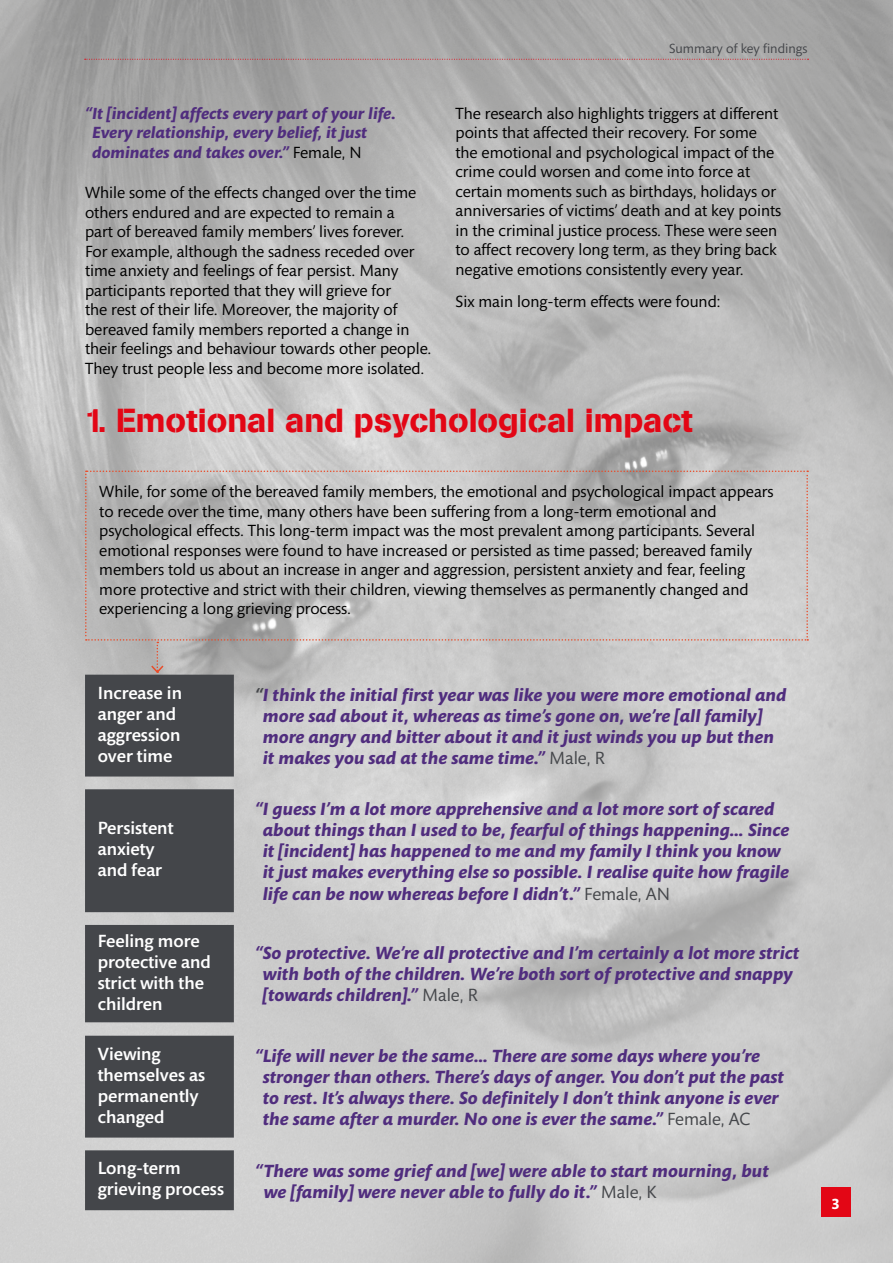
<style>
.page{position:relative;width:893px;height:1263px;background:#fff}
.page>*{position:absolute;margin:0;border:0;box-sizing:border-box;transform-origin:0 0}
.t1{font:33px "AG Book Pro Stencil";color:#e30615}
.t2{font:italic 700 18px/21px "Mundo Sans";color:#502d7e}
.t3{font:500 18px/21px "Mundo Sans Std";color:#fff}
.t4{font:16.5px/19.5px "Mundo Sans";color:#000}
.t5{font:italic 700 16.5px/19.5px "Mundo Sans";color:#502d7e}
.t6{font:700 15px "Mundo Sans";color:#fff}
.t7{font:13.5px "Mundo Sans";color:#44464a}
.s1{font-weight:400;font-style:normal;color:#000}
.s2{color:#44464a}
.s3{font-weight:400;font-style:normal;color:#44464a}
</style>
<div class="page">
<img style="left:0;top:0;width:893px;height:1263px">
<svg style="left:85px;top:59px;width:723px;height:1px"></svg>
<div style="left:821px;top:1187px;width:29px;height:30px;background:#e30615"></div>
<svg style="left:85px;top:675px;width:149px;height:535px;fill:#44464a"></svg>
<svg style="left:85px;top:470px;width:723px;height:204px"></svg>
<p class="t5" style="left:92px;top:104px;width:305px;text-indent:-7px">“It [incident] affects every part of your life.<br>Every relationship, every belief, it just dominates and takes over.” <span class="s1">Female, N</span></p>
<p class="t4" style="left:85px;top:183px;width:348px">While some of the effects changed over the time others endured and are expected to remain a<br>part of bereaved family members’ lives forever.<br>For example, although the sadness receded over time anxiety and feelings of fear persist. Many participants reported that they will grieve for<br>the rest of their life. Moreover, the majority of bereaved family members reported a change in their feelings and behaviour towards other people.<br>They trust people less and become more isolated.</p>
<p class="t7" style="left:669px;top:41px;width:140px">Summary of key findings</p>
<p class="t4" style="left:455px;top:104px;width:327px">The research also highlights triggers at different points that affected their recovery. For some the emotional and psychological impact of the crime could worsen and come into force at certain moments such as birthdays, holidays or anniversaries of victims’ death and at key points in the criminal justice process. These were seen to affect recovery long term, as they bring back negative emotions consistently every year.</p>
<p class="t4" style="left:455px;top:292px;width:266px">Six main long-term effects were found:</p>
<h1 class="t1" style="left:85px;top:399px;width:609px">1. Emotional and psychological impact</h1>
<p class="t4" style="left:99px;top:482px;width:676px">While, for some of the bereaved family members, the emotional and psychological impact appears to recede over the time, many others have been suffering from a long-term emotional and psychological effects. This long-term impact was the most prevalent among participants. Several emotional responses were found to have increased or persisted as time passed; bereaved family members told us about an increase in anger and aggression, persistent anxiety and fear, feeling more protective and strict with their children, viewing themselves as permanently changed and experiencing a long grieving process.</p>
<p class="t3" style="left:98px;top:682px;width:86px">Increase in anger and aggression over time</p>
<p class="t2" style="left:263px;top:685px;width:525px;text-indent:-8px"><span class="s2">“</span>I think the initial first year was like you were more emotional and more sad about it, whereas as time’s gone on, we’re [all family] more angry and bitter about it and it just winds you up but then it makes you sad at the same time.” <span class="s3">Male, R</span></p>
<p class="t3" style="left:98px;top:818px;width:77px">Persistent anxiety and fear</p>
<p class="t3" style="left:98px;top:930px;width:115px">Feeling more protective and strict with the children</p>
<p class="t2" style="left:263px;top:799px;width:528px;text-indent:-8px">“I guess I’m a lot more apprehensive and a lot more sort of scared about things than I used to be, fearful of things happening… Since it [incident] has happened to me and my family I think you know it just makes everything else so possible. I realise quite how fragile life can be now whereas before I didn’t.” <span class="s3">Female, AN</span></p>
<p class="t2" style="left:263px;top:943px;width:538px;text-indent:-8px">“So protective. We’re all protective and I’m certainly a lot more strict with both of the children. We’re both sort of protective and snappy [towards children].” <span class="s3">Male, R</span></p>
<p class="t3" style="left:98px;top:1043px;width:109px">Viewing themselves as permanently changed</p>
<p class="t2" style="left:263px;top:1046px;width:523px;text-indent:-8px">“Life will never be the same… There are some days where you’re stronger than others. There’s days of anger. You don’t put the past to rest. It’s always there. So definitely I don’t think anyone is ever the same after a murder. No one is ever the same.” <span class="s3">Female, AC</span></p>
<p class="t3" style="left:98px;top:1158px;width:128px">Long-term grieving process</p>
<p class="t2" style="left:264px;top:1160px;width:506px;text-indent:-9px">“There was some grief and [we] were able to start mourning, but we [family] were never able to fully do it.” <span class="s3">Male, K</span></p>
<p class="t6" style="left:831px;top:1196px;width:10px">3</p>
</div>
